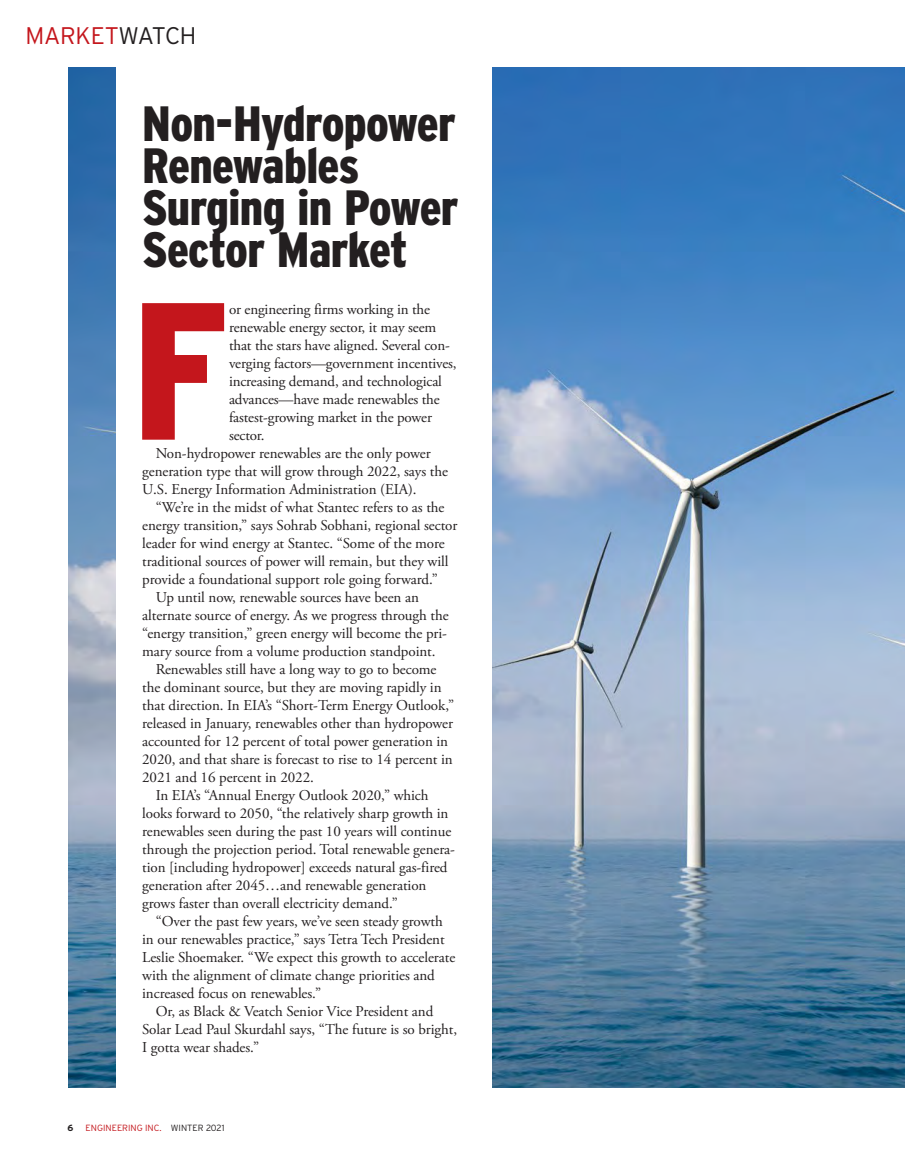
<style>
.page{position:relative;width:905px;height:1175px;background:#fff}
.page>*{position:absolute;margin:0;border:0;box-sizing:border-box;transform-origin:0 0}
.Dept_DC-8_Line{font:900 condensed 195px "Interstate";color:#c4161c}
.Dept_Head{font:900 condensed 49.5px/42px "Interstate";letter-spacing:-.015em;color:#231f20}
.t1{font:300 24px "Interstate";letter-spacing:-.01em;color:#c4161c}
.Body_Text{font:15px/18px "Adobe Garamond Pro";letter-spacing:-.005em;color:#231f20}
.Dept_DC-8_Line-2{font:15px/18px "Adobe Garamond Pro";letter-spacing:-.01em;color:#231f20}
.t2{font:300 9px "Interstate";color:#c4161c}
.t3{font:700 9px "Interstate";color:#231f20}
.s1{color:#231f20}
</style>
<div class="page">
<img style="left:68px;top:68px;width:836px;height:1020px">
<div style="left:116px;top:68px;width:375px;height:1038px;background:#fff"></div>
<h3 class="t1" style="left:26px;top:22px;width:172px">MARKET<span class="s1">WATCH</span></h3>
<p class="Dept_Head" style="left:142px;top:102px;width:318px">Non-Hydropower<br>Renewables<br>Surging in Power<br>Sector Market</p>
<p class="Dept_DC-8_Line" style="left:132px;top:252px;width:98px">F</p>
<p class="Dept_DC-8_Line-2" style="left:229px;top:300px;width:229px">or engineering firms working in the renewable energy sector, it may seem that the stars have aligned. Several con&shy;verging factors—government incentives, increasing demand, and technological advances—have made renewables the fastest-growing market in the power sector.</p>
<p class="Body_Text" style="left:142px;top:444px;width:307px;text-indent:14px">Non-hydropower renewables are the only power generation type that will grow through 2022, says the<br>U.S. Energy Information Administration (EIA).</p>
<p class="Body_Text" style="left:142px;top:498px;width:317px;text-indent:14px">“We’re in the midst of what Stantec refers to as the energy transition,” says Sohrab Sobhani, regional sector leader for wind energy at Stantec. “Some of the more traditional sources of power will remain, but they will provide a foundational support role going forward.”</p>
<p class="Body_Text" style="left:142px;top:588px;width:308px;text-indent:14px">Up until now, renewable sources have been an alternate source of energy. As we progress through the “energy transition,” green energy will become the pri&shy;mary source from a volume production standpoint.</p>
<p class="Body_Text" style="left:142px;top:660px;width:313px;text-indent:14px">Renewables still have a long way to go to become the dominant source, but they are moving rapidly in that direction. In EIA’s “Short-Term Energy Outlook,” released in January, renewables other than hydropower accounted for 12 percent of total power generation in 2020, and that share is forecast to rise to 14 percent in 2021 and 16 percent in 2022.</p>
<p class="Body_Text" style="left:142px;top:786px;width:314px;text-indent:14px">In EIA’s “Annual Energy Outlook 2020,” which looks forward to 2050, “the relatively sharp growth in renewables seen during the past 10 years will continue through the projection period. Total renewable genera&shy;tion [including hydropower] exceeds natural gas-fired generation after 2045…and renewable generation grows faster than overall electricity demand.”</p>
<p class="Body_Text" style="left:142px;top:912px;width:314px;text-indent:14px">“Over the past few years, we’ve seen steady growth in our renewables practice,” says Tetra Tech President Leslie Shoemaker. “We expect this growth to accelerate with the alignment of climate change priorities and increased focus on renewables.”</p>
<p class="Body_Text" style="left:142px;top:1002px;width:316px;text-indent:14px">Or, as Black &amp; Veatch Senior Vice President and<br>Solar Lead Paul Skurdahl says, “The future is so bright,<br>I gotta wear shades.”</p>
<p class="t3" style="left:68px;top:1122px;width:7px">6</p>
<p class="t2" style="left:86px;top:1122px;width:140px">ENGINEERING INC. <span class="s1">WINTER 2021</span></p>
</div>
